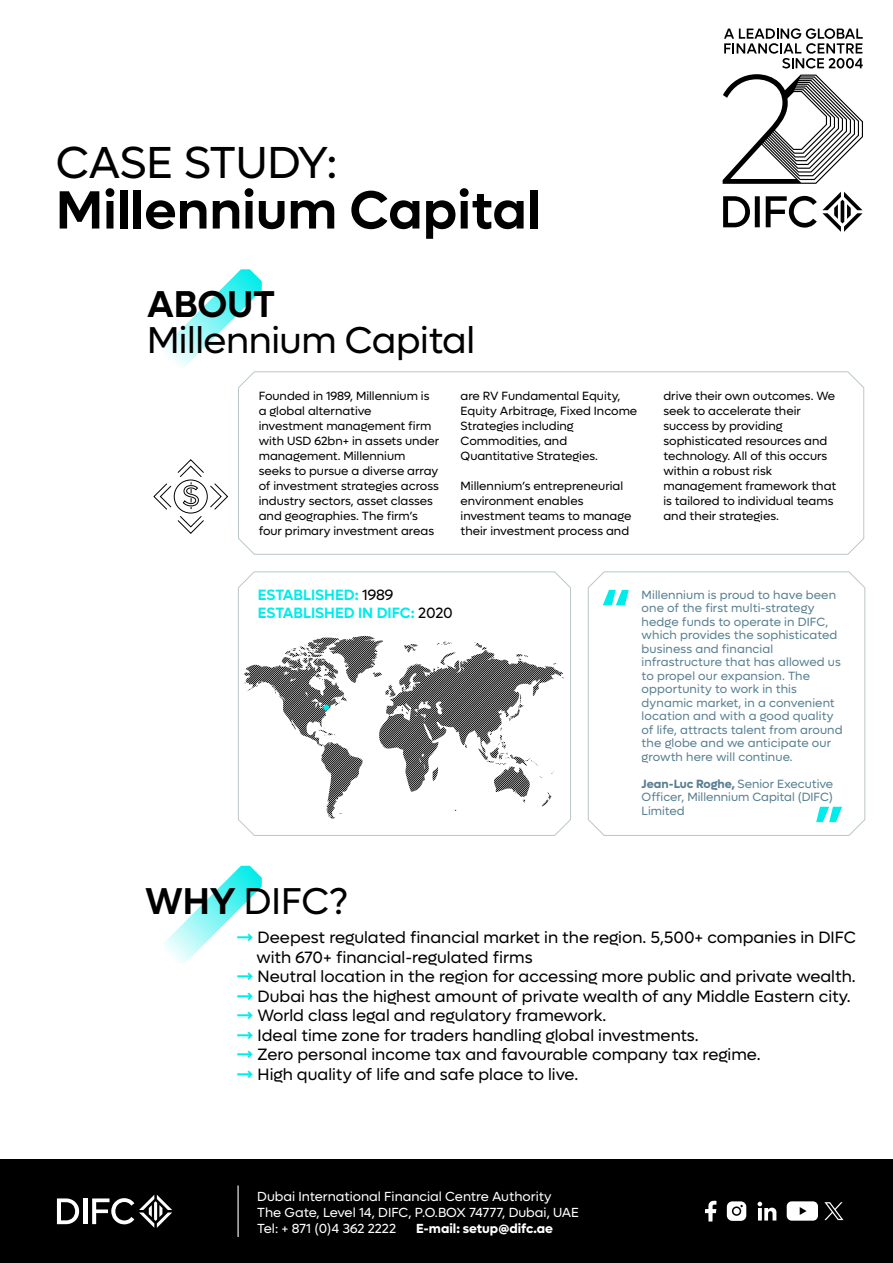
<style>
.page{position:relative;width:893px;height:1263px;background:#fff}
.page>*{position:absolute;margin:0;border:0;box-sizing:border-box;transform-origin:0 0}
.t1{font:600 54px "Lufga";color:#000}
.t2{font:700 53.85px "Lufga";color:#00ecea}
.t3{font:45px "Lufga";letter-spacing:-.015em;color:#000}
.t4{font:37.5px "Lufga";letter-spacing:-.01em;color:#000}
.t5{font:600 37.5px "Lufga";color:#000}
.t6{font:16.5px "Lufga";color:#000}
.t7{font:600 15px/18px "Lufga";color:#00ecea}
.t8{font:13.2px/15.9px "Lufga";color:#fff}
.t9{font:700 13.2px "Lufga";color:#fff}
.t10{font:12px/15px "Lufga";color:#000}
.t11{font:12px/13.5px "Lufga";letter-spacing:.01em;color:#598091}
.s1{font-weight:400;color:#000}
.s2{font-weight:700}
.s3{font-weight:600}
.s4{font-weight:600;color:#00ecea}
</style>
<div class="page">
<div style="left:0;top:1160px;width:893px;height:103px;background:#000"></div>
<svg style="left:57px;top:1198px;width:22px;height:26px"></svg>
<hr style="left:83px;top:1198px;width:4px;height:26px;background:#fff">
<svg style="left:92px;top:1195px;width:80px;height:33px"></svg>
<hr style="left:238px;top:1185px;width:1px;height:52px;background:#fff">
<svg style="left:705px;top:1201px;width:11px;height:20px"></svg>
<svg style="left:727px;top:1201px;width:19px;height:20px"></svg>
<svg style="left:824px;top:1202px;width:19px;height:18px"></svg>
<svg style="left:758px;top:1202px;width:19px;height:18px"></svg>
<svg style="left:787px;top:1201px;width:31px;height:20px"></svg>
<svg style="left:238px;top:371px;width:627px;height:184px"></svg>
<svg style="left:238px;top:571px;width:333px;height:265px"></svg>
<svg style="left:587px;top:571px;width:279px;height:265px"></svg>
<svg style="left:164px;top:866px;width:98px;height:98px"></svg>
<svg style="left:164px;top:269px;width:98px;height:98px"></svg>
<svg style="left:308px;top:636px;width:81px;height:47px"></svg>
<svg style="left:323px;top:704px;width:6px;height:6px"></svg>
<svg style="left:723px;top:196px;width:27px;height:31px"></svg>
<div style="left:755px;top:196px;width:5px;height:31px;background:#000"></div>
<svg style="left:766px;top:192px;width:96px;height:40px"></svg>
<svg style="left:723px;top:28px;width:140px;height:156px"></svg>
<svg style="left:153px;top:459px;width:76px;height:75px"></svg>
<h3 class="t3" style="left:56px;top:136px;width:283px">CASE STUDY:</h3>
<h1 class="t1" style="left:56px;top:178px;width:486px">Millennium Capital</h1>
<h3 class="t5" style="left:147px;top:282px;width:130px">ABOUT</h3>
<h3 class="t4" style="left:147px;top:319px;width:329px">Millennium Capital</h3>
<p class="t10" style="left:259px;top:388px;width:182px">Founded in 1989, Millennium is a global alternative investment management firm with USD 62bn+ in assets under management. Millennium seeks to pursue a diverse array of investment strategies across industry sectors, asset classes and geographies. The firm’s four primary investment areas</p>
<p class="t10" style="left:461px;top:388px;width:178px">are RV Fundamental Equity,<br>Equity Arbitrage, Fixed Income<br>Strategies including<br>Commodities, and<br>Quantitative Strategies.</p>
<p class="t10" style="left:461px;top:478px;width:172px">Millennium’s entrepreneurial environment enables investment teams to manage their investment process and</p>
<p class="t10" style="left:663px;top:388px;width:174px">drive their own outcomes. We seek to accelerate their success by providing sophisticated resources and technology. All of this occurs within a robust risk management framework that is tailored to individual teams and their strategies.</p>
<p class="t7" style="left:258px;top:586px;width:197px">ESTABLISHED: <span class="s1">1989<br></span>ESTABLISHED IN DIFC: <span class="s1">2020</span></p>
<p class="t11" style="left:642px;top:588px;width:202px">Millennium is proud to have been one of the first multi-strategy hedge funds to operate in DIFC, which provides the sophisticated business and financial infrastructure that has allowed us to propel our expansion. The opportunity to work in this dynamic market, in a convenient location and with a good quality of life, attracts talent from around the globe and we anticipate our growth here will continue.</p>
<p class="t11" style="left:642px;top:777px;width:193px;text-align:justify"><span class="s2">Jean-Luc Roghe,</span> Senior Executive Officer, Millennium Capital (DIFC)<br>Limited</p>
<h2 class="t2" style="left:601px;top:576px;width:30px">“</h2>
<h2 class="t2" style="left:814px;top:793px;width:30px">”</h2>
<h3 class="t4" style="left:145px;top:879px;width:204px"><span class="s3">WHY</span> DIFC?</h3>
<h3 class="t6" style="left:236px;top:928px;width:622px"><span class="s4">⟶</span> Deepest regulated financial market in the region. 5,500+ companies in DIFC</h3>
<h3 class="t6" style="left:256px;top:947px;width:278px">with 670+ financial-regulated firms</h3>
<h3 class="t6" style="left:236px;top:967px;width:621px"><span class="s4">⟶</span> Neutral location in the region for accessing more public and private wealth.</h3>
<h3 class="t6" style="left:236px;top:986px;width:616px"><span class="s4">⟶</span> Dubai has the highest amount of private wealth of any Middle Eastern city.</h3>
<h3 class="t6" style="left:236px;top:1006px;width:372px"><span class="s4">⟶</span> World class legal and regulatory framework.</h3>
<h3 class="t6" style="left:236px;top:1025px;width:464px"><span class="s4">⟶</span> Ideal time zone for traders handling global investments.</h3>
<h3 class="t6" style="left:236px;top:1045px;width:526px"><span class="s4">⟶</span> Zero personal income tax and favourable company tax regime.</h3>
<h3 class="t6" style="left:236px;top:1064px;width:344px"><span class="s4">⟶</span> High quality of life and safe place to live.</h3>
<p class="t8" style="left:257px;top:1188px;width:323px">Dubai International Financial Centre Authority<br>The Gate, Level 14, DIFC, P.O.BOX 74777, Dubai, UAE<br>Tel: + 871 (0)4 362 2222</p>
<p class="t9" style="left:416px;top:1220px;width:138px">E-mail: setup@difc.ae</p>
</div>
